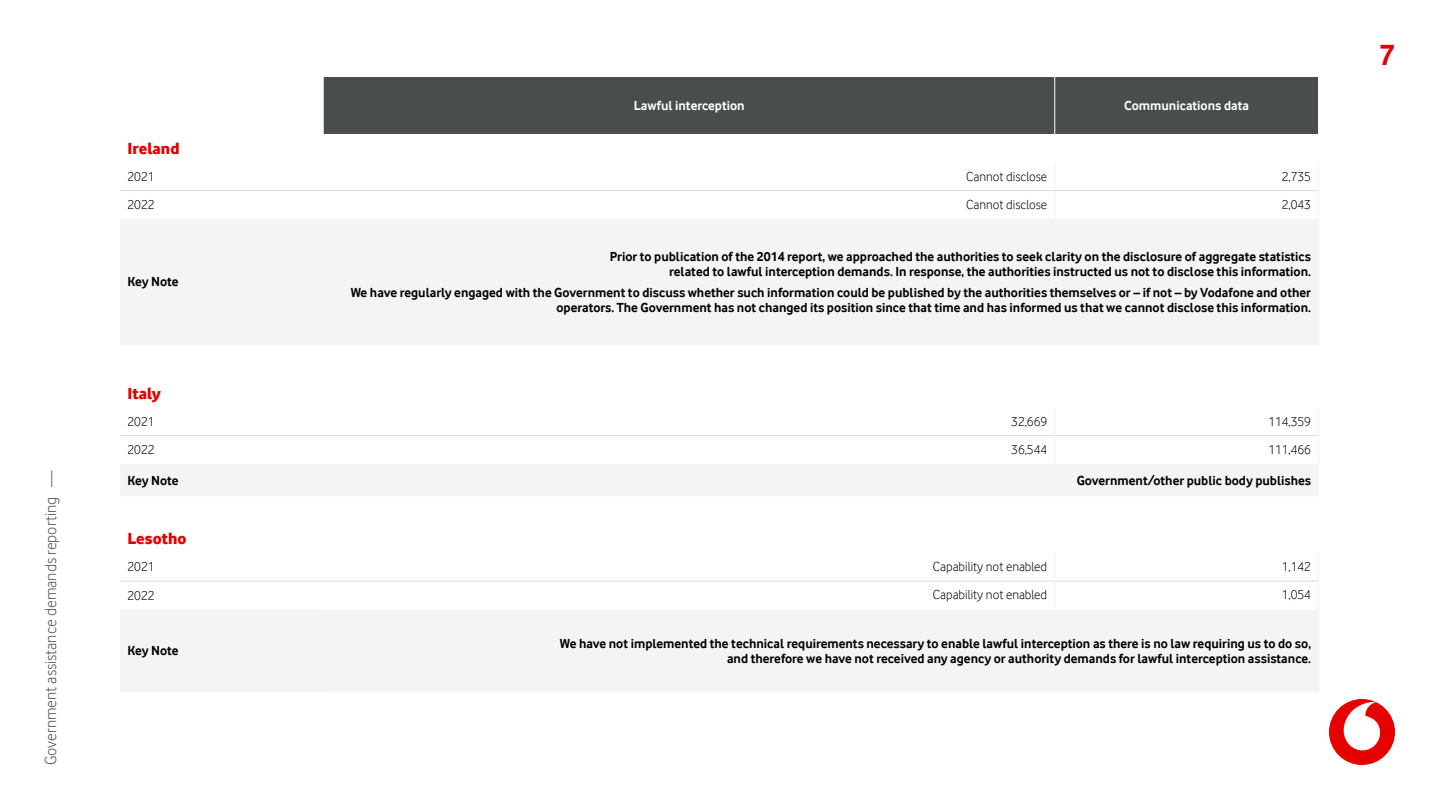
<style>
.page{position:relative;width:1440px;height:810px;background:#fff}
.page>*{position:absolute;margin:0;border:0;box-sizing:border-box;transform-origin:0 0}
.t1{font:700 30px "Vodafone Rg";color:#e60000}
.t2{font:16.5px "Vodafone Lt";color:#4a4d4e}
.t3{font:16.5px "Vodafone Ex B";color:#e60000}
.t4{font:700 13.5px/15px "Vodafone Rg";color:#000;text-align:right}
.t5{font:13.5px "Vodafone Lt";color:#000}
.t6{font:700 13.5px "Vodafone Rg";color:#fff}
</style>
<div class="page">
<div style="left:1329px;top:699px;width:66px;height:66px;background:#e60000;border-radius:50%"></div>
<svg style="left:1344px;top:702px;width:36px;height:48px"></svg>
<div style="left:324px;top:77px;width:994px;height:57px;background:#4a4d4e"></div>
<div style="left:120px;top:219px;width:1198px;height:125px;background:#f4f4f4"></div>
<hr style="left:1054px;top:77px;width:1px;height:57px;background:#fff">
<hr style="left:323px;top:219px;width:1px;height:126px;background:#f4f4f4">
<hr style="left:1318px;top:219px;width:1px;height:126px;background:#f4f4f4">
<hr style="left:1054px;top:191px;width:2px;height:28px;background:#f4f4f4">
<hr style="left:120px;top:190px;width:204px;height:1px;background:#dbdbdc">
<hr style="left:324px;top:190px;width:731px;height:1px;background:#dbdbdc">
<hr style="left:1055px;top:190px;width:263px;height:1px;background:#dbdbdc">
<hr style="left:1054px;top:162px;width:2px;height:28px;background:#f4f4f4">
<svg style="left:1318px;top:163px;width:1px;height:55px"></svg>
<svg style="left:120px;top:464px;width:1198px;height:228px;fill:#f4f4f4"></svg>
<hr style="left:120px;top:435px;width:204px;height:1px;background:#dbdbdc">
<hr style="left:324px;top:435px;width:730px;height:1px;background:#dbdbdc">
<hr style="left:1056px;top:435px;width:262px;height:1px;background:#dbdbdc">
<hr style="left:120px;top:581px;width:204px;height:1px;background:#dbdbdc">
<hr style="left:324px;top:581px;width:730px;height:1px;background:#dbdbdc">
<hr style="left:1056px;top:581px;width:262px;height:1px;background:#dbdbdc">
<svg style="left:1318px;top:408px;width:1px;height:55px"></svg>
<hr style="left:1054px;top:407px;width:2px;height:29px;background:#f4f4f4">
<hr style="left:1054px;top:436px;width:2px;height:28px;background:#f4f4f4">
<hr style="left:1054px;top:553px;width:2px;height:28px;background:#f4f4f4">
<hr style="left:1054px;top:581px;width:2px;height:28px;background:#f4f4f4">
<svg style="left:1318px;top:553px;width:1px;height:56px"></svg>
<hr style="left:323px;top:609px;width:732px;height:1px;background:#fdfdfd">
<hr style="left:1055px;top:609px;width:263px;height:1px;background:#fdfdfd">
<hr style="left:323px;top:610px;width:2px;height:82px;background:#f4f4f4">
<hr style="left:1318px;top:609px;width:1px;height:83px;background:#f4f4f4">
<p class="t2" style="left:41px;top:765px;width:296px;rotate:-90deg">Government assistance demands reporting —</p>
<p class="t6" style="left:634px;top:98px;width:112px">Lawful interception</p>
<p class="t6" style="left:1124px;top:98px;width:126px">Communications data</p>
<p class="t3" style="left:128px;top:138px;width:54px">Ireland</p>
<p class="t5" style="left:128px;top:169px;width:29px">2021</p>
<p class="t5" style="left:966px;top:169px;width:83px">Cannot disclose</p>
<p class="t5" style="left:1282px;top:169px;width:31px">2,735</p>
<p class="t5" style="left:128px;top:197px;width:29px">2022</p>
<p class="t5" style="left:966px;top:197px;width:83px">Cannot disclose</p>
<p class="t5" style="left:1282px;top:197px;width:31px">2,043</p>
<p class="t4" style="left:128px;top:274px;width:53px">Key Note</p>
<p class="t4" style="left:610px;top:249px;width:703px">Prior to publication of the 2014 report, we approached the authorities to seek clarity on the disclosure of aggregate statistics related to lawful interception demands. In response, the authorities instructed us not to disclose this information.</p>
<p class="t4" style="left:351px;top:285px;width:962px">We have regularly engaged with the Government to discuss whether such information could be published by the authorities themselves or – if not – by Vodafone and other operators. The Government has not changed its position since that time and has informed us that we cannot disclose this information.</p>
<p class="t3" style="left:128px;top:383px;width:35px">Italy</p>
<p class="t5" style="left:128px;top:414px;width:29px">2021</p>
<p class="t5" style="left:1011px;top:414px;width:37px">32,669</p>
<p class="t5" style="left:1268px;top:414px;width:44px">114,359</p>
<p class="t5" style="left:128px;top:442px;width:29px">2022</p>
<p class="t5" style="left:1011px;top:442px;width:37px">36,544</p>
<p class="t5" style="left:1268px;top:442px;width:44px">111,466</p>
<p class="t4" style="left:128px;top:472px;width:53px">Key Note</p>
<p class="t4" style="left:1077px;top:472px;width:236px">Government/other public body publishes</p>
<p class="t3" style="left:128px;top:528px;width:61px">Lesotho</p>
<p class="t5" style="left:128px;top:559px;width:29px">2021</p>
<p class="t5" style="left:933px;top:559px;width:116px">Capability not enabled</p>
<p class="t5" style="left:1282px;top:559px;width:31px">1,142</p>
<p class="t5" style="left:128px;top:588px;width:29px">2022</p>
<p class="t5" style="left:933px;top:587px;width:116px">Capability not enabled</p>
<p class="t5" style="left:1282px;top:587px;width:31px">1,054</p>
<p class="t4" style="left:128px;top:643px;width:53px">Key Note</p>
<p class="t4" style="left:560px;top:636px;width:753px">We have not implemented the technical requirements necessary to enable lawful interception as there is no law requiring us to do so, and therefore we have not received any agency or authority demands for lawful interception assistance.</p>
<h1 class="t1" style="left:1380px;top:38px;width:17px">7</h1>
</div>
